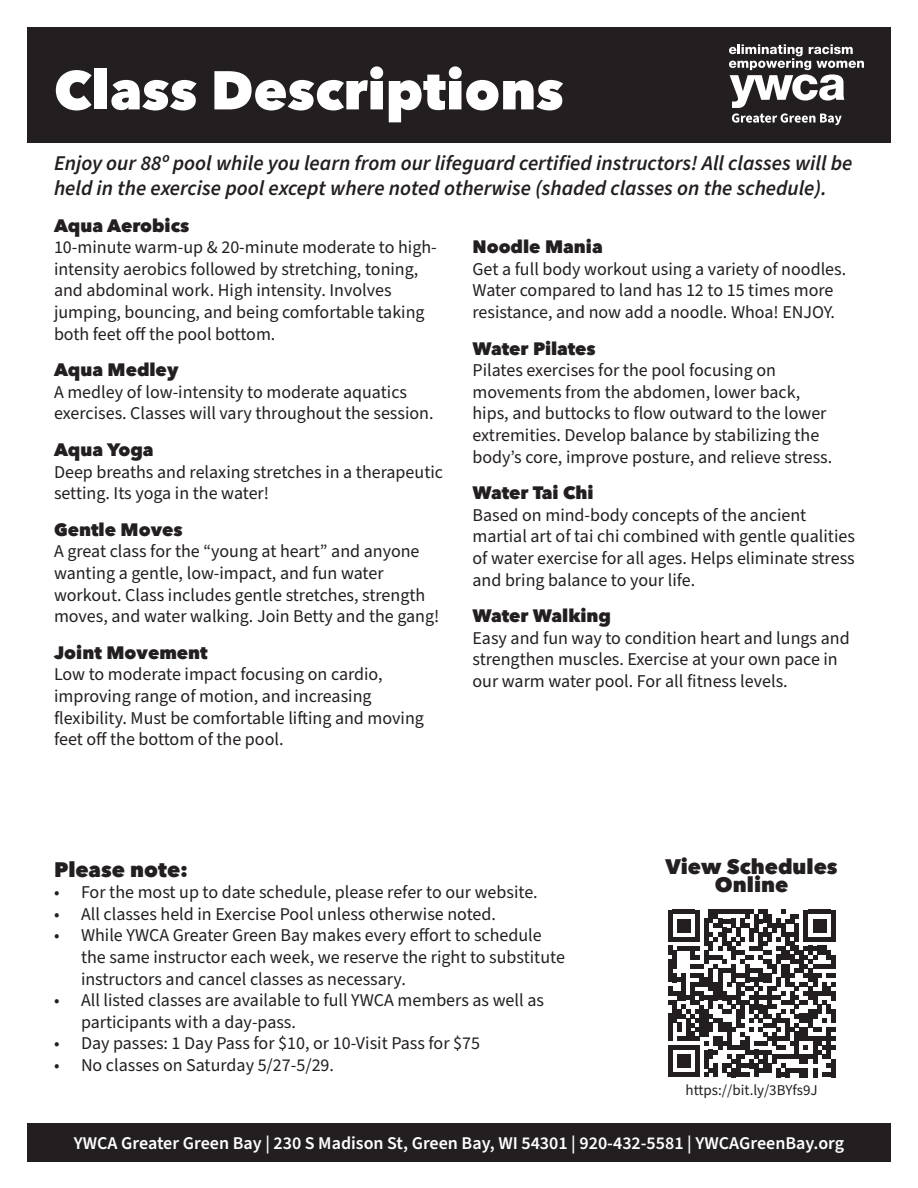
<style>
.page{position:relative;width:918px;height:1188px;background:#fff}
.page>*{position:absolute;margin:0;border:0;box-sizing:border-box;transform-origin:0 0}
.t1{font:800 54px "Avenir Next LT Pro";color:#fff}
.t2{font:italic 600 21px/25.2px "Source Sans Pro";color:#231f20}
.t3{font:800 21px "Avenir Next LT Pro";color:#231f20}
.t4{font:18px/21.6px "Source Sans Pro";color:#231f20}
.t5{font:800 18px "Avenir Next LT Pro";color:#231f20}
.t6{font:600 18px "Source Sans Pro";color:#fff}
.t7{font:15px "Source Sans Pro";color:#231f20}
</style>
<div class="page">
<div style="left:27px;top:27px;width:864px;height:116px;background:#231f20"></div>
<div style="left:27px;top:1123px;width:864px;height:39px;background:#231f20"></div>
<svg style="left:729px;top:44px;width:135px;height:81px"></svg>
<svg style="left:668px;top:910px;width:167px;height:167px"></svg>
<hr style="left:831px;top:1059px;width:4px;height:18px;background:#231f20">
<p class="t1" style="left:54px;top:57px;width:511px">Class Descriptions</p>
<p class="t2" style="left:54px;top:151px;width:800px">Enjoy our 88º pool while you learn from our lifeguard certified instructors! All classes will be held in the exercise pool except where noted otherwise (shaded classes on the schedule).</p>
<p class="t5" style="left:54px;top:214px;width:137px">Aqua Aerobics</p>
<p class="t4" style="left:54px;top:237px;width:384px">10-minute warm-up &amp; 20-minute moderate to high&shy;intensity aerobics followed by stretching, toning, and abdominal work. High intensity. Involves jumping, bouncing, and being comfortable taking both feet off the pool bottom.</p>
<p class="t5" style="left:54px;top:359px;width:126px">Aqua Medley</p>
<p class="t4" style="left:54px;top:382px;width:381px">A medley of low-intensity to moderate aquatics exercises. Classes will vary throughout the session.</p>
<p class="t5" style="left:54px;top:439px;width:101px">Aqua Yoga</p>
<p class="t4" style="left:54px;top:461px;width:391px">Deep breaths and relaxing stretches in a therapeutic setting. Its yoga in the water!</p>
<p class="t5" style="left:54px;top:518px;width:130px">Gentle Moves</p>
<p class="t4" style="left:54px;top:541px;width:387px">A great class for the “young at heart” and anyone wanting a gentle, low-impact, and fun water workout. Class includes gentle stretches, strength moves, and water walking. Join Betty and the gang!</p>
<p class="t5" style="left:54px;top:641px;width:155px">Joint Movement</p>
<p class="t4" style="left:54px;top:664px;width:371px">Low to moderate impact focusing on cardio, improving range of motion, and increasing flexibility. Must be comfortable lifting and moving feet off the bottom of the pool.</p>
<p class="t5" style="left:472px;top:236px;width:132px">Noodle Mania</p>
<p class="t4" style="left:472px;top:259px;width:375px">Get a full body workout using a variety of noodles.<br>Water compared to land has 12 to 15 times more resistance, and now add a noodle. Whoa! ENJOY.</p>
<p class="t5" style="left:472px;top:337px;width:125px">Water Pilates</p>
<p class="t4" style="left:472px;top:360px;width:361px">Pilates exercises for the pool focusing on movements from the abdomen, lower back, hips, and buttocks to flow outward to the lower extremities. Develop balance by stabilizing the body’s core, improve posture, and relieve stress.</p>
<p class="t5" style="left:472px;top:482px;width:123px">Water Tai Chi</p>
<p class="t4" style="left:472px;top:505px;width:384px">Based on mind-body concepts of the ancient martial art of tai chi combined with gentle qualities of water exercise for all ages. Helps eliminate stress and bring balance to your life.</p>
<p class="t5" style="left:472px;top:605px;width:140px">Water Walking</p>
<p class="t4" style="left:472px;top:628px;width:379px">Easy and fun way to condition heart and lungs and strengthen muscles. Exercise at your own pace in our warm water pool. For all fitness levels.</p>
<p class="t3" style="left:54px;top:856px;width:136px">Please note:</p>
<p class="t4" style="left:54px;top:882px;width:485px">• For the most up to date schedule, please refer to our website.</p>
<p class="t4" style="left:54px;top:904px;width:443px">• All classes held in Exercise Pool unless otherwise noted.</p>
<p class="t4" style="left:81px;top:925px;width:485px;text-indent:-27px">• While YWCA Greater Green Bay makes every effort to schedule the same instructor each week, we reserve the right to substitute instructors and cancel classes as necessary.</p>
<p class="t4" style="left:81px;top:990px;width:464px;text-indent:-27px">• All listed classes are available to full YWCA members as well as participants with a day-pass.</p>
<p class="t4" style="left:54px;top:1033px;width:428px">• Day passes: 1 Day Pass for $10, or 10-Visit Pass for $75</p>
<p class="t4" style="left:54px;top:1055px;width:282px">• No classes on Saturday 5/27-5/29.</p>
<p class="t3" style="left:666px;top:854px;width:174px">View Schedules</p>
<p class="t3" style="left:715px;top:872px;width:75px">Online</p>
<p class="t7" style="left:686px;top:1080px;width:134px">https://bit.ly/3BYfs9J</p>
<p class="t6" style="left:74px;top:1131px;width:772px">YWCA Greater Green Bay | 230 S Madison St, Green Bay, WI 54301 | 920-432-5581 | YWCAGreenBay.org</p>
</div>
